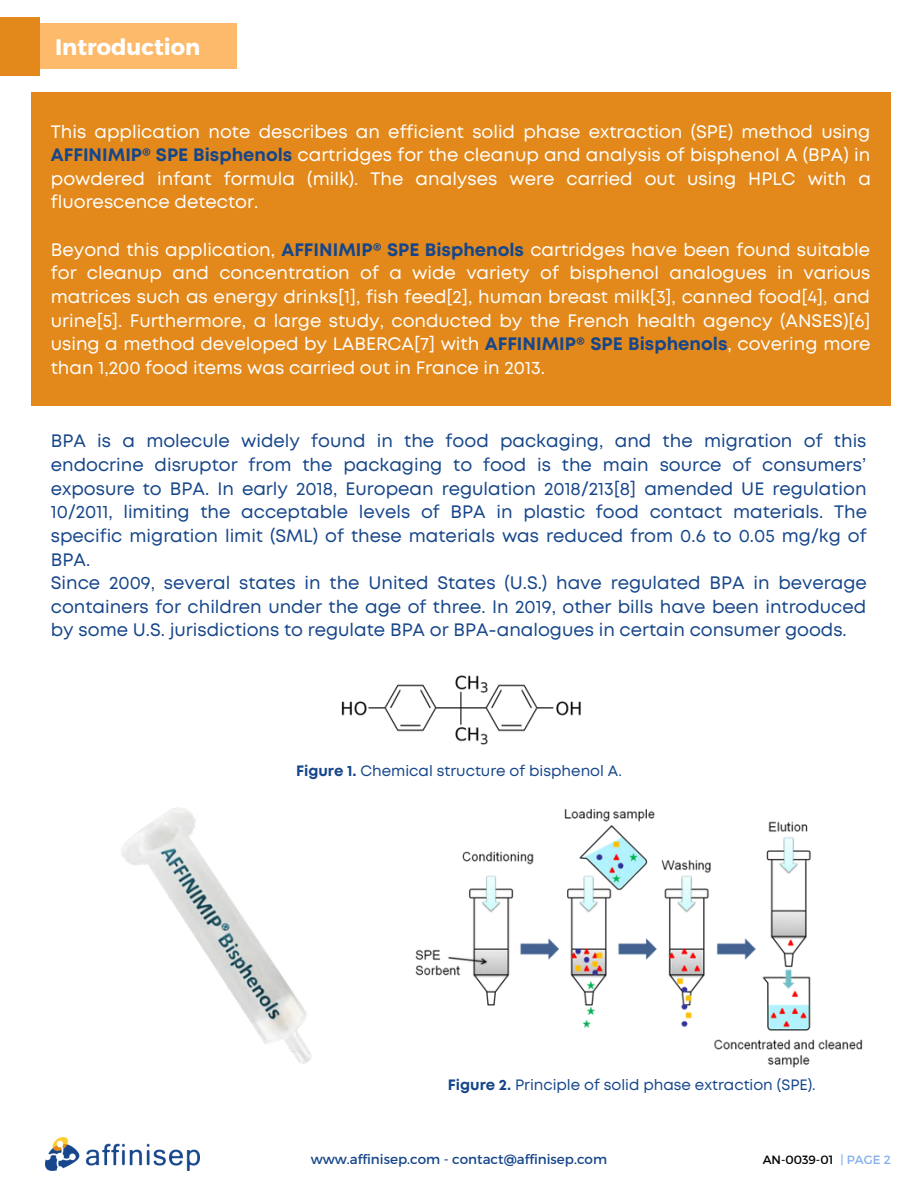
<style>
.page{position:relative;width:918px;height:1188px;background:#fff}
.page>*{position:absolute;margin:0;border:0;box-sizing:border-box;transform-origin:0 0}
.t1{font:700 22.5px "Montserrat";color:#fff}
.t2{font:18px/23.7px "Mont";color:#fff;text-align:justify}
.t3{font:18px/23.7px "Mont";color:#16468a;text-align:justify}
.t4{font:15px "Mont";color:#16468a}
.t5{font:13.5px "Montserrat";color:#16468a}
.t6{font:12px "Montserrat";color:#000}
.t7{font:12px "Montserrat";color:#81afef}
.s1{font-weight:700;color:#16468a}
.s2{font-weight:700}
</style>
<div class="page">
<img style="left:45px;top:1137px;width:154px;height:34px">
<div style="left:0;top:23px;width:236px;height:46px;background:#fdba6b"></div>
<div style="left:0;top:17px;width:40px;height:58px;background:#e3881b"></div>
<div style="left:31px;top:92px;width:860px;height:314px;background:#e3891b"></div>
<img style="left:341px;top:675px;width:240px;height:70px">
<img style="left:415px;top:808px;width:448px;height:260px">
<img style="left:121px;top:808px;width:191px;height:256px">
<p class="t1" style="left:55px;top:33px;width:147px">Introduction</p>
<p class="t2" style="left:51px;top:121px;width:822px">This application note describes an efficient solid phase extraction (SPE) method using <span class="s1">AFFINIMIP® SPE Bisphenols</span> cartridges for the cleanup and analysis of bisphenol A (BPA) in powdered infant formula (milk). The analyses were carried out using HPLC with a fluorescence detector.</p>
<p class="t2" style="left:51px;top:239px;width:821px">Beyond this application, <span class="s1">AFFINIMIP® SPE Bisphenols</span> cartridges have been found suitable for cleanup and concentration of a wide variety of bisphenol analogues in various matrices such as energy drinks[1], fish feed[2], human breast milk[3], canned food[4], and urine[5]. Furthermore, a large study, conducted by the French health agency (ANSES)[6] using a method developed by LABERCA[7] with <span class="s1">AFFINIMIP® SPE Bisphenols</span>, covering more than 1,200 food items was carried out in France in 2013.</p>
<p class="t3" style="left:51px;top:431px;width:818px">BPA is a molecule widely found in the food packaging, and the migration of this endocrine disruptor from the packaging to food is the main source of consumers’ exposure to BPA. In early 2018, European regulation 2018/213[8] amended UE regulation 10/2011, limiting the acceptable levels of BPA in plastic food contact materials. The specific migration limit (SML) of these materials was reduced from 0.6 to 0.05 mg/kg of BPA.</p>
<p class="t3" style="left:51px;top:572px;width:818px">Since 2009, several states in the United States (U.S.) have regulated BPA in beverage containers for children under the age of three. In 2019, other bills have been introduced by some U.S. jurisdictions to regulate BPA or BPA-analogues in certain consumer goods.</p>
<p class="t4" style="left:296px;top:765px;width:327px"><span class="s2">Figure 1.</span> Chemical structure of bisphenol A.</p>
<p class="t4" style="left:448px;top:1079px;width:369px"><span class="s2">Figure 2.</span> Principle of solid phase extraction (SPE).</p>
<p class="t5" style="left:311px;top:1150px;width:298px">www.affinisep.com - contact@affinisep.com</p>
<p class="t6" style="left:763px;top:1152px;width:72px">AN-0039-01</p>
<p class="t7" style="left:840px;top:1152px;width:52px">| PAGE 2</p>
</div>
